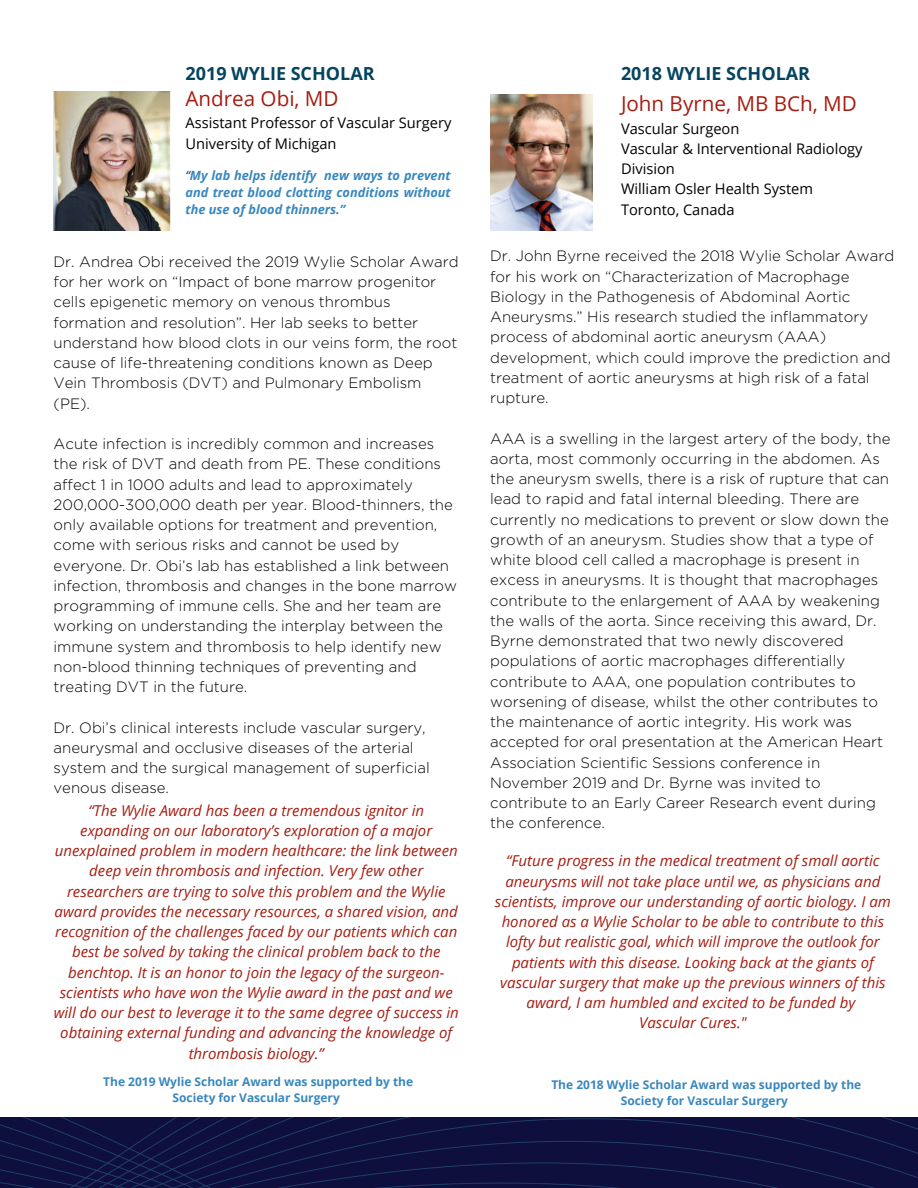
<style>
.page{position:relative;width:918px;height:1188px;background:#fff}
.page>*{position:absolute;margin:0;border:0;box-sizing:border-box;transform-origin:0 0}
.t1{font:20.7px "Open Sans";color:#a51d11}
.t2{font:700 18px "Open Sans";color:#05445e}
.t3{font:300 15px/20.2px "Gotham";color:#000}
.t4{font:italic 15px/20.2px "Open Sans";color:#a51d11;text-align:center}
.t5{font:14.7px/20.2px "Open Sans";color:#000}
.t6{font:italic 700 12.75px/17px "Open Sans";color:#3987bd;text-align:justify}
.t7{font:700 12px/16px "Open Sans";color:#3987bd;text-align:center}
.s1{font-weight:400;color:#05445e}
.s2{font-weight:400;color:#fff}
</style>
<div class="page">
<img style="left:0;top:1118px;width:918px;height:70px">
<img style="left:54px;top:92px;width:117px;height:138px">
<img style="left:490px;top:94px;width:103px;height:136px">
<p class="t2" style="left:186px;top:61px;width:191px">2019 WYLIE SCHOLAR</p>
<p class="t2" style="left:621px;top:61px;width:191px">2018 WYLIE SCHOLAR</p>
<h1 class="t1" style="left:186px;top:84px;width:155px">Andrea Obi, MD</h1>
<p class="t5" style="left:186px;top:112px;width:267px">Assistant Professor of Vascular Surgery<br>University of Michigan</p>
<p class="t6" style="left:186px;top:167px;width:267px"><span class="s1">“</span>My lab helps identify new ways to prevent and treat blood clotting conditions without the use of blood thinners.”</p>
<p class="t3" style="left:54px;top:252px;width:407px">Dr. Andrea Obi received the 2019 Wylie Scholar Award for her work on “Impact of bone marrow progenitor cells epigenetic memory on venous thrombus formation and resolution”. Her lab seeks to better understand how blood clots in our veins form, the root cause of life-threatening conditions known as Deep Vein Thrombosis (DVT) and Pulmonary Embolism (PE).</p>
<p class="t3" style="left:54px;top:435px;width:405px">Acute infection is incredibly common and increases the risk of DVT and death from PE. These conditions affect 1 in 1000 adults and lead to approximately 200,000-300,000 death per year. Blood-thinners, the only available options for treatment and prevention, come with serious risks and cannot be used by everyone. Dr. Obi’s lab has established a link between infection, thrombosis and changes in the bone marrow programming of immune cells. She and her team are working on understanding the interplay between the immune system and thrombosis to help identify new non-blood thinning techniques of preventing and treating DVT in the future.</p>
<p class="t3" style="left:54px;top:718px;width:378px">Dr. Obi’s clinical interests include vascular surgery, aneurysmal and occlusive diseases of the arterial system and the surgical management of superficial venous disease.</p>
<p class="t4" style="left:54px;top:800px;width:407px">“The Wylie Award has been a tremendous ignitor in expanding on our laboratory’s exploration of a major unexplained problem in modern healthcare: the link between deep vein thrombosis and infection. Very few other researchers are trying to solve this problem and the Wylie award provides the necessary resources, a shared vision, and recognition of the challenges faced by our patients which can best be solved by taking the clinical problem back to the benchtop. It is an honor to join the legacy of the surgeon&shy;scientists who have won the Wylie award in the past and we will do our best to leverage it to the same degree of success in obtaining external funding and advancing the knowledge of thrombosis biology.”</p>
<p class="t7" style="left:99px;top:1074px;width:316px"><span class="s2">“</span>The 2019 Wylie Scholar Award was supported by the<br>Society for Vascular Surgery</p>
<h1 class="t1" style="left:621px;top:89px;width:237px">John Byrne, MB BCh, MD</h1>
<p class="t5" style="left:621px;top:118px;width:243px">Vascular Surgeon<br>Vascular &amp; Interventional Radiology<br>Division<br>William Osler Health System<br>Toronto, Canada</p>
<p class="t3" style="left:490px;top:247px;width:406px">Dr. John Byrne received the 2018 Wylie Scholar Award for his work on “Characterization of Macrophage Biology in the Pathogenesis of Abdominal Aortic Aneurysms.” His research studied the inflammatory process of abdominal aortic aneurysm (AAA) development, which could improve the prediction and treatment of aortic aneurysms at high risk of a fatal rupture.</p>
<p class="t3" style="left:490px;top:429px;width:402px">AAA is a swelling in the largest artery of the body, the aorta, most commonly occurring in the abdomen. As the aneurysm swells, there is a risk of rupture that can lead to rapid and fatal internal bleeding. There are currently no medications to prevent or slow down the growth of an aneurysm. Studies show that a type of white blood cell called a macrophage is present in excess in aneurysms. It is thought that macrophages contribute to the enlargement of AAA by weakening the walls of the aorta. Since receiving this award, Dr.<br>Byrne demonstrated that two newly discovered populations of aortic macrophages differentially contribute to AAA, one population contributes to worsening of disease, whilst the other contributes to the maintenance of aortic integrity. His work was accepted for oral presentation at the American Heart Association Scientific Sessions conference in November 2019 and Dr. Byrne was invited to contribute to an Early Career Research event during the conference.</p>
<p class="t4" style="left:495px;top:850px;width:398px">“Future progress in the medical treatment of small aortic aneurysms will not take place until we, as physicians and scientists, improve our understanding of aortic biology. I am honored as a Wylie Scholar to be able to contribute to this lofty but realistic goal, which will improve the outlook for patients with this disease. Looking back at the giants of vascular surgery that make up the previous winners of this award, I am humbled and excited to be funded by<br>Vascular Cures."</p>
<p class="t7" style="left:547px;top:1076px;width:316px"><span class="s2">“</span>The 2018 Wylie Scholar Award was supported by the<br>Society for Vascular Surgery</p>
</div>
